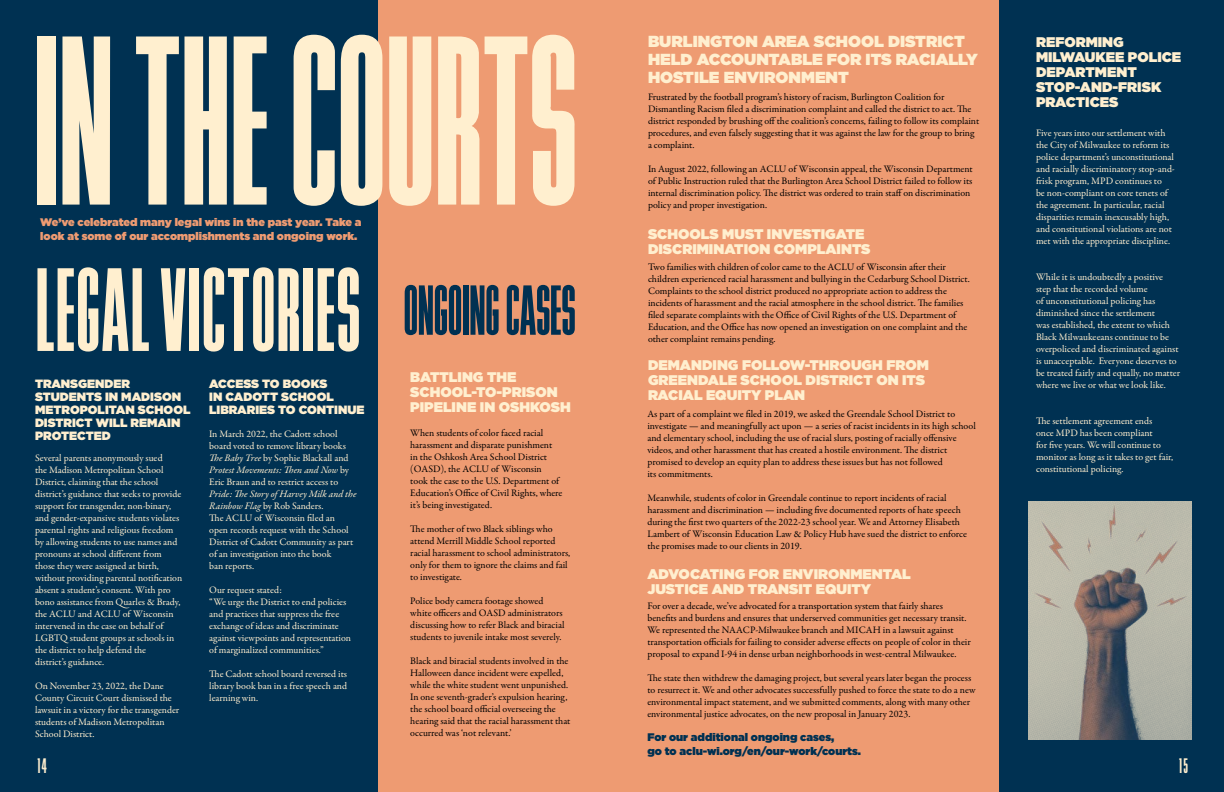
<style>
.page{position:relative;width:1224px;height:792px;background:#fff}
.page>*{position:absolute;margin:0;border:0;box-sizing:border-box;transform-origin:0 0}
.t1{font:252px "Bee Four";letter-spacing:-.01em;color:#ffefcf}
.t2{font:124px "Bee Four";color:#ffefcf}
.t3{font:22px "Bee Four";color:#ffefcf}
.t4{font:900 16px/18px "Gotham";color:#ffefcf}
.t5{font:900 14px/15px "Gotham";color:#ffefcf}
.t6{font:900 12px/13px "Gotham";color:#ffefcf}
.t7{font:900 11px/13.2px "Gotham";color:#ee9b72}
.t8{font:900 11px/13.2px "Gotham";color:#003152}
.t9{font:10px/12px "Garamond Premr Pro";color:#000}
.t10{font:10px/12px "Garamond Premr Pro";color:#ffefcf}
.s1{font-size:74px;color:#003152}
.s2{font-style:italic}
</style>
<div class="page">
<div style="left:0;top:0;width:422px;height:792px;background:#003152"></div>
<div style="left:378px;top:0;width:621px;height:792px;background:#ee9b72"></div>
<div style="left:999px;top:0;width:225px;height:792px;background:#003152"></div>
<img style="left:1028px;top:501px;width:163px;height:239px">
<h1 class="t1" style="left:32px;top:-16px;width:546px">IN THE COURTS</h1>
<p class="t7" style="left:40px;top:216px;width:323px">We’ve celebrated many legal wins in the past year. Take a look at some of our accomplishments and ongoing work.</p>
<h2 class="t2" style="left:35px;top:242px;width:542px">LEGAL VICTORIES <span class="s1">ONGOING CASES</span></h2>
<p class="t6" style="left:35px;top:378px;width:157px">TRANSGENDER<br>STUDENTS IN MADISON<br>METROPOLITAN SCHOOL<br>DISTRICT WILL REMAIN<br>PROTECTED</p>
<p class="t6" style="left:209px;top:378px;width:157px">ACCESS TO BOOKS<br>IN CADOTT SCHOOL<br>LIBRARIES TO CONTINUE</p>
<p class="t10" style="left:35px;top:452px;width:149px">Several parents anonymously sued<br>the Madison Metropolitan School District, claiming that the school district’s guidance that seeks to provide support for transgender, non-binary, and gender-expansive students violates parental rights and religious freedom by allowing students to use names and pronouns at school different from those they were assigned at birth, without providing parental notification absent a student’s consent. With pro bono assistance from Quarles &amp; Brady, the ACLU and ACLU of Wisconsin intervened in the case on behalf of LGBTQ student groups at schools in the district to help defend the<br>district’s guidance.</p>
<p class="t10" style="left:35px;top:680px;width:146px">On November 23, 2022, the Dane<br>County Circuit Court dismissed the lawsuit in a victory for the transgender students of Madison Metropolitan<br>School District.</p>
<h3 class="t3" style="left:36px;top:754px;width:13px">14</h3>
<h3 class="t5" style="left:410px;top:369px;width:162px">BATTLING THE<br>SCHOOL-TO-PRISON<br>PIPELINE IN OSHKOSH</h3>
<p class="t9" style="left:410px;top:427px;width:154px">When students of color faced racial harassment and disparate punishment<br>in the Oshkosh Area School District (OASD), the ACLU of Wisconsin<br>took the case to the U.S. Department of Education’s Office of Civil Rights, where it’s being investigated.</p>
<p class="t9" style="left:410px;top:523px;width:162px">The mother of two Black siblings who attend Merrill Middle School reported racial harassment to school administrators, only for them to ignore the claims and fail to investigate.</p>
<p class="t9" style="left:410px;top:595px;width:156px">Police body camera footage showed white officers and OASD administrators discussing how to refer Black and biracial students to juvenile intake most severely.</p>
<p class="t9" style="left:410px;top:655px;width:162px">Black and biracial students involved in the Halloween dance incident were expelled, while the white student went unpunished.<br>In one seventh-grader’s expulsion hearing, the school board official overseeing the hearing said that the racial harassment that occurred was ‘not relevant.’</p>
<p class="t10" style="left:209px;top:428px;width:141px">In March 2022, the Cadott school board voted to remove library books <span class="s2">The Baby Tree</span> by Sophie Blackall and <span class="s2">Protest Movements: Then and Now</span> by Eric Braun and to restrict access to</p>
<p class="t10" style="left:209px;top:488px;width:149px"><span class="s2">Pride: The Story of Harvey Milk and the<br>Rainbow Flag</span> by Rob Sanders.<br>The ACLU of Wisconsin filed an<br>open records request with the School<br>District of Cadott Community as part of an investigation into the book<br>ban reports.</p>
<p class="t10" style="left:209px;top:584px;width:143px">Our request stated:<br>“We urge the District to end policies and practices that suppress the free exchange of ideas and discriminate against viewpoints and representation of marginalized communities.”</p>
<p class="t10" style="left:209px;top:668px;width:139px;text-align:justify">The Cadott school board reversed its library book ban in a free speech and learning win.</p>
<h3 class="t4" style="left:648px;top:32px;width:331px">BURLINGTON AREA SCHOOL DISTRICT<br>HELD ACCOUNTABLE FOR ITS RACIALLY<br>HOSTILE ENVIRONMENT</h3>
<p class="t9" style="left:648px;top:92px;width:333px">Frustrated by the football program’s history of racism, Burlington Coalition for Dismantling Racism filed a discrimination complaint and called the district to act. The district responded by brushing off the coalition’s concerns, failing to follow its complaint procedures, and even falsely suggesting that it was against the law for the group to bring a complaint.</p>
<p class="t9" style="left:648px;top:164px;width:326px">In August 2022, following an ACLU of Wisconsin appeal, the Wisconsin Department of Public Instruction ruled that the Burlington Area School District failed to follow its internal discrimination policy. The district was ordered to train staff on discrimination policy and proper investigation.</p>
<h3 class="t5" style="left:648px;top:227px;width:224px">SCHOOLS MUST INVESTIGATE<br>DISCRIMINATION COMPLAINTS</h3>
<p class="t9" style="left:648px;top:261px;width:323px">Two families with children of color came to the ACLU of Wisconsin after their children experienced racial harassment and bullying in the Cedarburg School District.<br>Complaints to the school district produced no appropriate action to address the incidents of harassment and the racial atmosphere in the school district. The families filed separate complaints with the Office of Civil Rights of the U.S. Department of Education, and the Office has now opened an investigation on one complaint and the other complaint remains pending.</p>
<h3 class="t5" style="left:648px;top:358px;width:282px">DEMANDING FOLLOW-THROUGH FROM<br>GREENDALE SCHOOL DISTRICT ON ITS<br>RACIAL EQUITY PLAN</h3>
<p class="t9" style="left:647px;top:408px;width:330px">As part of a complaint we filed in 2019, we asked the Greendale School District to investigate — and meaningfully act upon — a series of racist incidents in its high school and elementary school, including the use of racial slurs, posting of racially offensive videos, and other harassment that has created a hostile environment. The district promised to develop an equity plan to address these issues but has not followed<br>its commitments.</p>
<p class="t9" style="left:647px;top:492px;width:321px">Meanwhile, students of color in Greendale continue to report incidents of racial harassment and discrimination — including five documented reports of hate speech during the first two quarters of the 2022-23 school year. We and Attorney Elisabeth Lambert of Wisconsin Education Law &amp; Policy Hub have sued the district to enforce the promises made to our clients in 2019.</p>
<h3 class="t5" style="left:647px;top:566px;width:265px">ADVOCATING FOR ENVIRONMENTAL<br>JUSTICE AND TRANSIT EQUITY</h3>
<p class="t9" style="left:647px;top:601px;width:325px">For over a decade, we’ve advocated for a transportation system that fairly shares benefits and burdens and ensures that underserved communities get necessary transit.<br>We represented the NAACP-Milwaukee branch and MICAH in a lawsuit against transportation officials for failing to consider adverse effects on people of color in their proposal to expand I-94 in dense urban neighborhoods in west-central Milwaukee.</p>
<p class="t9" style="left:647px;top:673px;width:330px">The state then withdrew the damaging project, but several years later began the process to resurrect it. We and other advocates successfully pushed to force the state to do a new environmental impact statement, and we submitted comments, along with many other environmental justice advocates, on the new proposal in January 2023.</p>
<p class="t8" style="left:647px;top:731px;width:215px">For our additional ongoing cases,<br>go to aclu-wi.org/en/our-work/courts.</p>
<h3 class="t5" style="left:1036px;top:35px;width:147px">REFORMING<br>MILWAUKEE POLICE<br>DEPARTMENT<br>STOP-AND-FRISK<br>PRACTICES</h3>
<p class="t10" style="left:1036px;top:127px;width:140px">Five years into our settlement with the City of Milwaukee to reform its police department’s unconstitutional and racially discriminatory stop-and&shy;frisk program, MPD continues to<br>be non-compliant on core tenets of the agreement. In particular, racial disparities remain inexcusably high, and constitutional violations are not met with the appropriate discipline.</p>
<p class="t10" style="left:1036px;top:271px;width:146px">While it is undoubtedly a positive step that the recorded volume<br>of unconstitutional policing has diminished since the settlement<br>was established, the extent to which Black Milwaukeeans continue to be overpoliced and discriminated against is unacceptable. Everyone deserves to be treated fairly and equally, no matter where we live or what we look like.</p>
<p class="t10" style="left:1036px;top:415px;width:139px">The settlement agreement ends<br>once MPD has been compliant<br>for five years. We will continue to monitor as long as it takes to get fair, constitutional policing.</p>
<h3 class="t3" style="left:1178px;top:754px;width:12px">15</h3>
</div>
